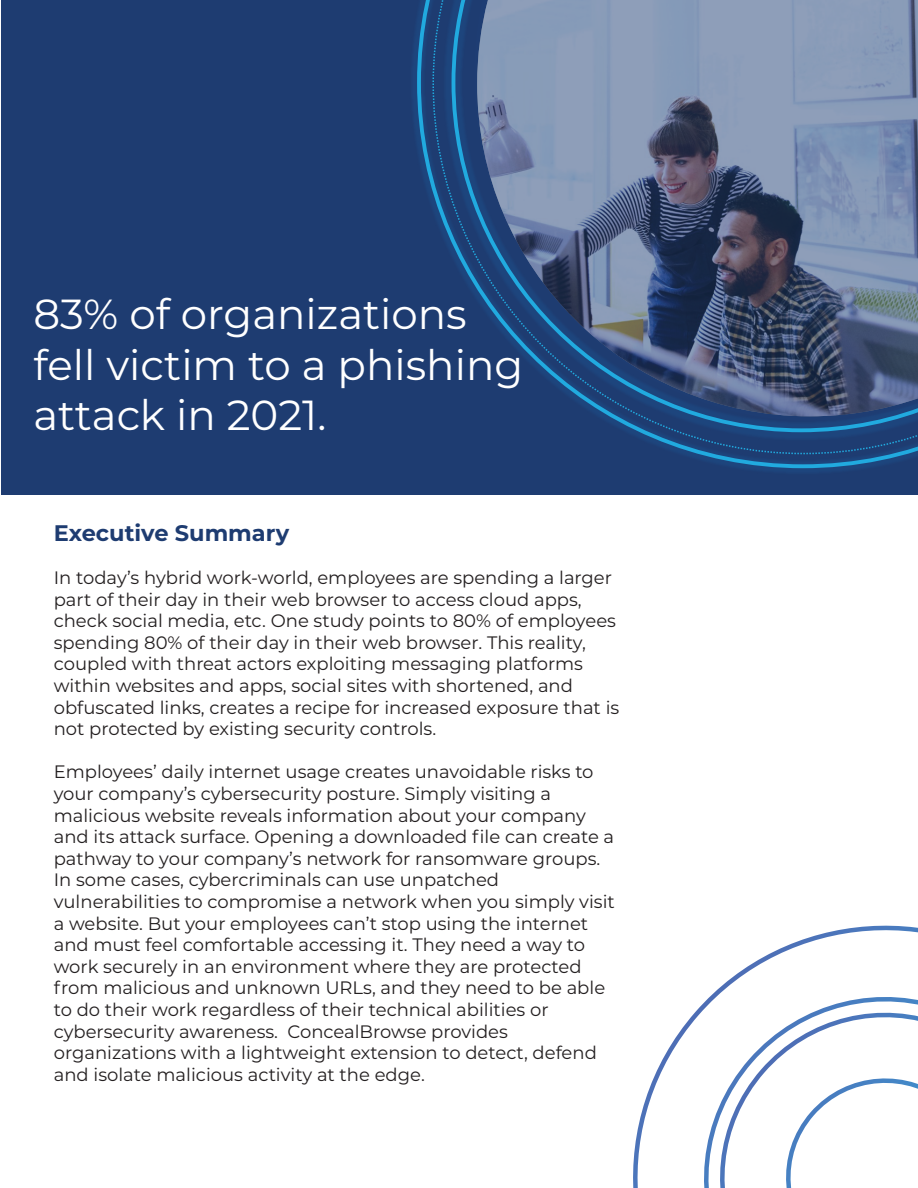
<style>
.page{position:relative;width:918px;height:1188px;background:#fff}
.page>*{position:absolute;margin:0;border:0;box-sizing:border-box;transform-origin:0 0}
.t1{font:42px/50.4px "Montserrat";color:#fff}
.t2{font:700 22.5px "Montserrat";color:#1e3c71}
.t3{font:18px/21.6px "Montserrat";color:#231f20}
</style>
<div class="page">
<div style="left:2px;top:0;width:916px;height:494px;background:#1e3c71"></div>
<svg style="left:417px;top:0;width:501px;height:468px"></svg>
<svg style="left:474px;top:0;width:444px;height:421px;background:#5f7394"></svg>
<svg style="left:633px;top:925px;width:285px;height:263px"></svg>
<svg style="left:709px;top:995px;width:209px;height:193px"></svg>
<h1 class="t1" style="left:34px;top:288px;width:491px">83% of organizations fell victim to a phishing attack in 2021.</h1>
<p class="t2" style="left:54px;top:517px;width:237px">Executive Summary</p>
<p class="t3" style="left:54px;top:566px;width:567px">In today’s hybrid work-world, employees are spending a larger part of their day in their web browser to access cloud apps, check social media, etc. One study points to 80% of employees spending 80% of their day in their web browser. This reality, coupled with threat actors exploiting messaging platforms within websites and apps, social sites with shortened, and obfuscated links, creates a recipe for increased exposure that is not protected by existing security controls.</p>
<p class="t3" style="left:54px;top:761px;width:563px">Employees’ daily internet usage creates unavoidable risks to your company’s cybersecurity posture. Simply visiting a malicious website reveals information about your company and its attack surface. Opening a downloaded file can create a pathway to your company’s network for ransomware groups.<br>In some cases, cybercriminals can use unpatched vulnerabilities to compromise a network when you simply visit a website. But your employees can’t stop using the internet and must feel comfortable accessing it. They need a way to work securely in an environment where they are protected from malicious and unknown URLs, and they need to be able to do their work regardless of their technical abilities or cybersecurity awareness. ConcealBrowse provides organizations with a lightweight extension to detect, defend and isolate malicious activity at the edge.</p>
</div>
